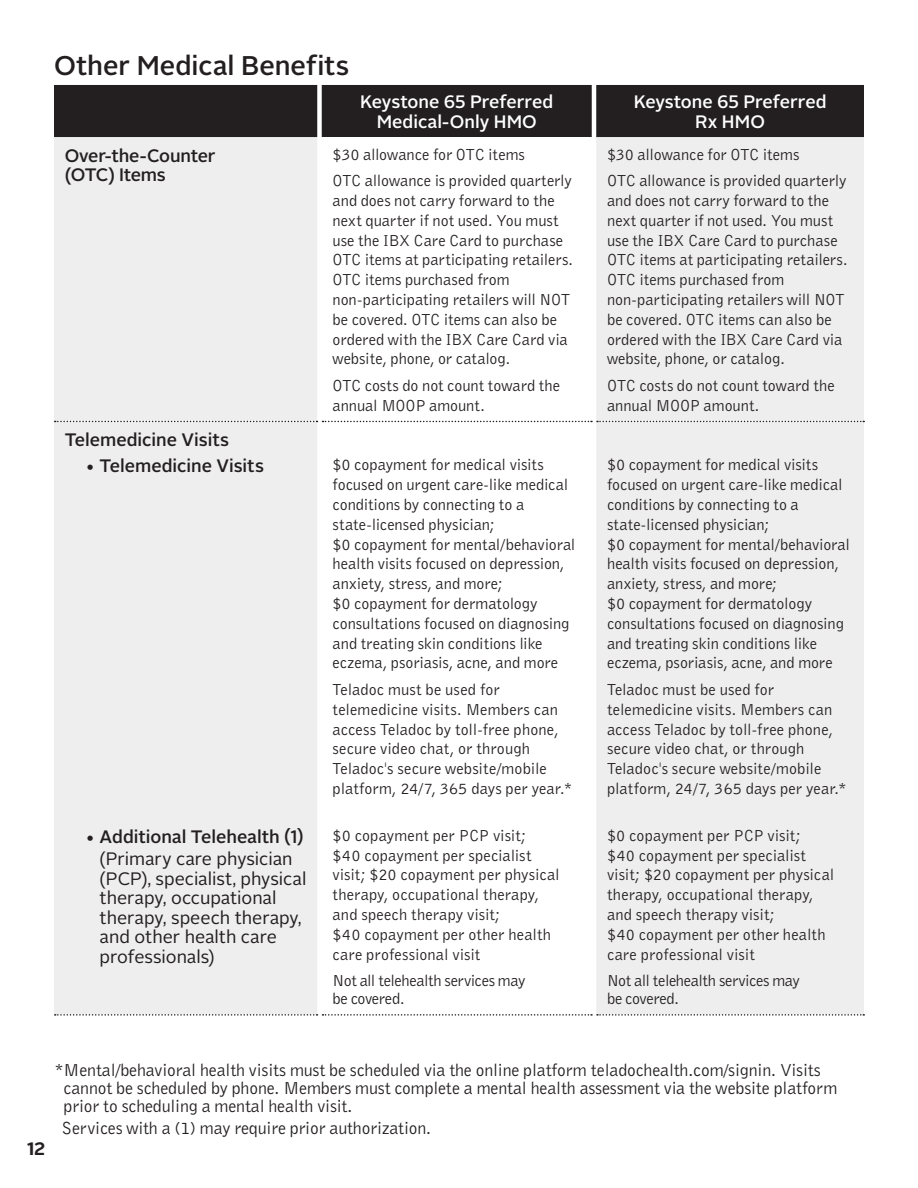
<style>
.page{position:relative;width:918px;height:1188px;background:#fff}
.page>*{position:absolute;margin:0;border:0;box-sizing:border-box;transform-origin:0 0}
.t1{font:500 27px "Alright Sans";color:#231f20}
.t2{font:18px/18px "Bell Gothic";letter-spacing:-.01em;color:#231f20}
.Subhead{font:500 18px/19.5px "Alright Sans";color:#231f20}
.t3{font:18px/19.5px "Alright Sans";color:#231f20}
.t4{font:500 18px "Alright Sans";color:#fff}
.t5{font:700 18px "Alright Sans";color:#231f20}
.BODY{font:16.5px/19.8px "Bell Gothic";letter-spacing:-.005em;color:#231f20}
.BODY-2{font:16.5px/18px "Bell Gothic";letter-spacing:-.025em;color:#231f20}
.s1{font-weight:400}
</style>
<div class="page">
<div style="left:54px;top:85px;width:810px;height:52px;background:#231f20"></div>
<div style="left:54px;top:137px;width:810px;height:878px;background:#eeeeef"></div>
<div style="left:322px;top:137px;width:270px;height:284px;background:#fff"></div>
<div style="left:322px;top:421px;width:270px;height:594px;background:#fff"></div>
<svg style="left:55px;top:421px;width:809px;height:1px"></svg>
<svg style="left:55px;top:1014px;width:809px;height:2px"></svg>
<p class="t1" style="left:54px;top:47px;width:297px">Other Medical Benefits</p>
<p class="t4" style="left:360px;top:89px;width:194px">Keystone 65 Preferred</p>
<p class="t4" style="left:377px;top:109px;width:162px">Medical-Only HMO</p>
<p class="Subhead" style="left:65px;top:146px;width:152px">Over-the-Counter (OTC) Items</p>
<p class="BODY" style="left:333px;top:144px;width:194px">$30 allowance for OTC items</p>
<p class="BODY" style="left:333px;top:170px;width:242px">OTC allowance is provided quarterly and does not carry forward to the next quarter if not used. You must use the IBX Care Card to purchase<br>OTC items at participating retailers.<br>OTC items purchased from non-participating retailers will NOT be covered. OTC items can also be ordered with the IBX Care Card via website, phone, or catalog.</p>
<p class="BODY" style="left:333px;top:375px;width:229px">OTC costs do not count toward the annual MOOP amount.</p>
<p class="Subhead" style="left:65px;top:430px;width:166px">Telemedicine Visits</p>
<p class="Subhead" style="left:85px;top:456px;width:180px">• Telemedicine Visits</p>
<p class="Subhead" style="left:85px;top:825px;width:220px;line-height:22.5px;text-align:center">• Additional Telehealth (1) <span class="s1">(Primary care physician</span></p>
<p class="t3" style="left:100px;top:869px;width:208px">(PCP), specialist, physical therapy, occupational therapy, speech therapy, and other health care professionals)</p>
<p class="BODY" style="left:333px;top:455px;width:237px">$0 copayment for medical visits focused on urgent care-like medical conditions by connecting to a state-licensed physician;</p>
<p class="BODY" style="left:333px;top:534px;width:245px">$0 copayment for mental/behavioral</p>
<p class="BODY" style="left:333px;top:554px;width:238px">health visits focused on depression, anxiety, stress, and more;<br>$0 copayment for dermatology consultations focused on diagnosing and treating skin conditions like eczema, psoriasis, acne, and more</p>
<p class="BODY" style="left:333px;top:679px;width:242px">Teladoc must be used for telemedicine visits. Members can access Teladoc by toll-free phone, secure video chat, or through<br>Teladoc's secure website/mobile platform, 24/7, 365 days per year.*</p>
<p class="BODY" style="left:333px;top:825px;width:229px">$0 copayment per PCP visit;<br>$40 copayment per specialist visit; $20 copayment per physical therapy, occupational therapy, and speech therapy visit;<br>$40 copayment per other health care professional visit</p>
<p class="BODY-2" style="left:333px;top:971px;width:194px">Not all telehealth services may be covered.</p>
<p class="t4" style="left:634px;top:89px;width:194px">Keystone 65 Preferred</p>
<p class="t4" style="left:695px;top:109px;width:71px">Rx HMO</p>
<p class="BODY" style="left:607px;top:144px;width:194px">$30 allowance for OTC items</p>
<p class="BODY" style="left:607px;top:170px;width:242px">OTC allowance is provided quarterly and does not carry forward to the next quarter if not used. You must use the IBX Care Card to purchase<br>OTC items at participating retailers.<br>OTC items purchased from non-participating retailers will NOT be covered. OTC items can also be ordered with the IBX Care Card via website, phone, or catalog.</p>
<p class="BODY" style="left:607px;top:375px;width:229px">OTC costs do not count toward the annual MOOP amount.</p>
<p class="BODY" style="left:607px;top:455px;width:237px">$0 copayment for medical visits focused on urgent care-like medical conditions by connecting to a state-licensed physician;</p>
<p class="BODY" style="left:607px;top:534px;width:245px">$0 copayment for mental/behavioral</p>
<p class="BODY" style="left:607px;top:554px;width:238px">health visits focused on depression, anxiety, stress, and more;<br>$0 copayment for dermatology consultations focused on diagnosing and treating skin conditions like eczema, psoriasis, acne, and more</p>
<p class="BODY" style="left:607px;top:679px;width:242px">Teladoc must be used for telemedicine visits. Members can access Teladoc by toll-free phone, secure video chat, or through<br>Teladoc's secure website/mobile platform, 24/7, 365 days per year.*</p>
<p class="BODY" style="left:607px;top:825px;width:229px">$0 copayment per PCP visit;<br>$40 copayment per specialist visit; $20 copayment per physical therapy, occupational therapy, and speech therapy visit;<br>$40 copayment per other health care professional visit</p>
<p class="BODY-2" style="left:607px;top:971px;width:194px">Not all telehealth services may be covered.</p>
<p class="t5" style="left:27px;top:1137px;width:20px">12</p>
<p class="t2" style="left:64px;top:1060px;width:775px;text-indent:-10px">*Mental/behavioral health visits must be scheduled via the online platform teladochealth.com/signin. Visits cannot be scheduled by phone. Members must complete a mental health assessment via the website platform prior to scheduling a mental health visit.</p>
<p class="t2" style="left:61px;top:1119px;width:371px">Services with a (1) may require prior authorization.</p>
</div>
